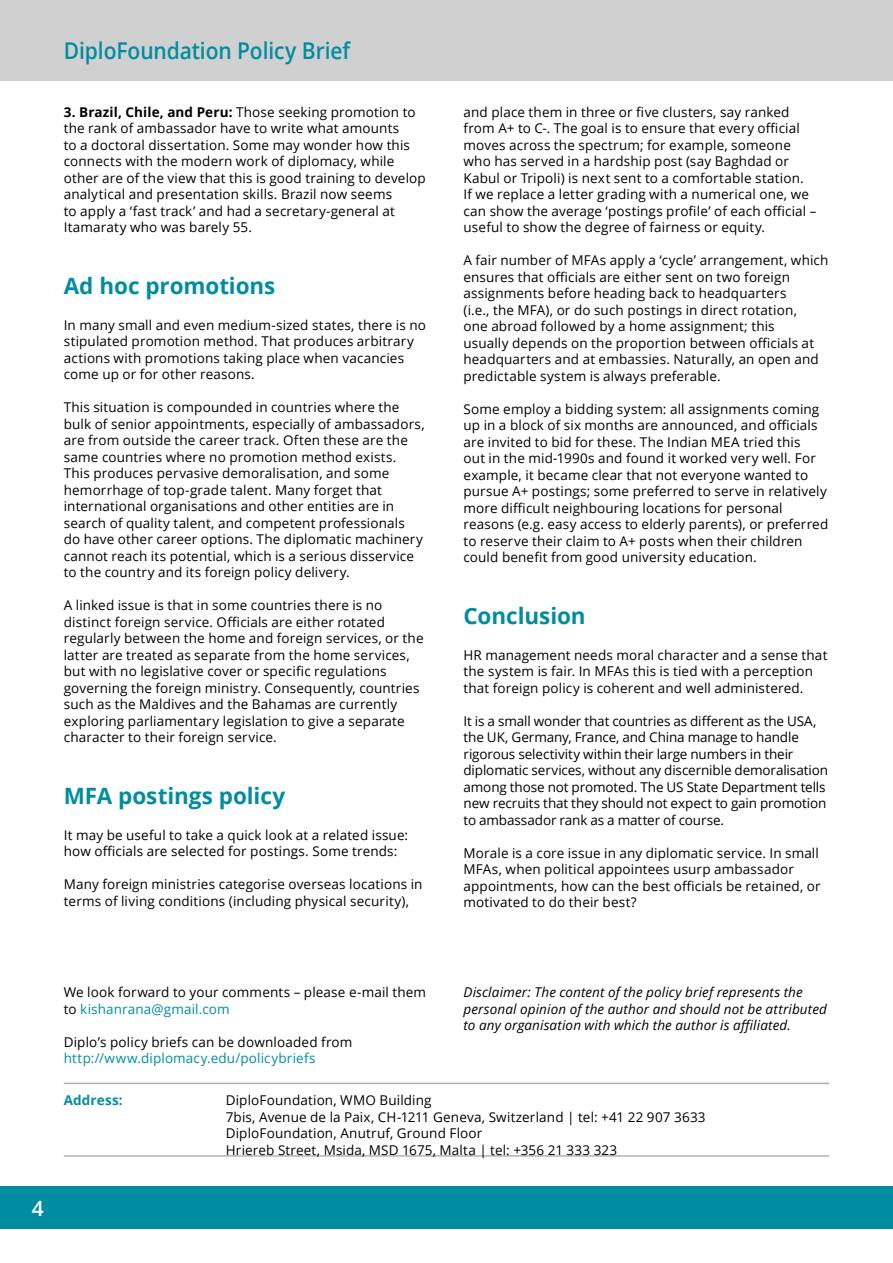
<style>
.page{position:relative;width:893px;height:1263px;background:#fff}
.page>*{position:absolute;margin:0;border:0;box-sizing:border-box;transform-origin:0 0}
.t1{font:600 23.1px "Open Sans";letter-spacing:-.005em;color:#008da1;scale:.91 1}
.t2{font:700 22.5px "Open Sans";letter-spacing:-.005em;color:#008da1}
.t3{font:600 21px "Open Sans";color:#fff}
.t4{font:13.5px/16.5px "Open Sans";letter-spacing:.01em;color:#000}
.t5{font:13.5px/16.5px "Open Sans";letter-spacing:-.01em;color:#000}
.t6{font:italic 13.5px/16.5px "Open Sans";letter-spacing:.01em;color:#000}
.t7{font:13.5px "Open Sans";letter-spacing:.01em;color:#008da1}
.t8{font:700 13.5px "Open Sans";letter-spacing:.015em;color:#008da1}
.s1{font-weight:700}
.s2{color:#008da1}
</style>
<div class="page">
<div style="left:0;top:0;width:893px;height:80px;background:#d0d0d0"></div>
<hr style="left:64px;top:1155px;width:765px;height:2px;background:#b3b2b2">
<div style="left:0;top:1186px;width:893px;height:43px;background:#008da1"></div>
<hr style="left:64px;top:1083px;width:765px;height:1px;background:#b3b2b2">
<h1 class="t1" style="left:64px;top:35px;width:316px">DiploFoundation Policy Brief</h1>
<p class="t4" style="left:64px;top:103px;width:364px"><span class="s1">3. Brazil, Chile, and Peru:</span> Those seeking promotion to the rank of ambassador have to write what amounts<br>to a doctoral dissertation. Some may wonder how this connects with the modern work of diplomacy, while other are of the view that this is good training to develop analytical and presentation skills. Brazil now seems<br>to apply a ‘fast track’ and had a secretary‑general at Itamaraty who was barely 55.</p>
<h2 class="t2" style="left:64px;top:270px;width:213px">Ad hoc promotions</h2>
<p class="t4" style="left:64px;top:316px;width:364px">In many small and even medium‑sized states, there is no stipulated promotion method. That produces arbitrary actions with promotions taking place when vacancies come up or for other reasons.</p>
<p class="t4" style="left:64px;top:399px;width:362px">This situation is compounded in countries where the bulk of senior appointments, especially of ambassadors, are from outside the career track. Often these are the same countries where no promotion method exists.<br>This produces pervasive demoralisation, and some hemorrhage of top‑grade talent. Many forget that international organisations and other entities are in search of quality talent, and competent professionals do have other career options. The diplomatic machinery cannot reach its potential, which is a serious disservice to the country and its foreign policy delivery.</p>
<p class="t4" style="left:64px;top:597px;width:361px">A linked issue is that in some countries there is no distinct foreign service. Officials are either rotated regularly between the home and foreign services, or the latter are treated as separate from the home services, but with no legislative cover or specific regulations governing the foreign ministry. Consequently, countries such as the Maldives and the Bahamas are currently exploring parliamentary legislation to give a separate character to their foreign service.</p>
<h2 class="t2" style="left:64px;top:780px;width:223px">MFA postings policy</h2>
<p class="t4" style="left:64px;top:826px;width:346px">It may be useful to take a quick look at a related issue: how officials are selected for postings. Some trends:</p>
<p class="t4" style="left:64px;top:876px;width:360px">Many foreign ministries categorise overseas locations in terms of living conditions (including physical security),</p>
<p class="t4" style="left:463px;top:103px;width:355px">and place them in three or five clusters, say ranked from A+ to C‑. The goal is to ensure that every official moves across the spectrum; for example, someone who has served in a hardship post (say Baghdad or Kabul or Tripoli) is next sent to a comfortable station.<br>If we replace a letter grading with a numerical one, we can show the average ‘postings profile’ of each official – useful to show the degree of fairness or equity.</p>
<p class="t4" style="left:463px;top:252px;width:366px">A fair number of MFAs apply a ‘cycle’ arrangement, which ensures that officials are either sent on two foreign assignments before heading back to headquarters<br>(i.e., the MFA), or do such postings in direct rotation,<br>one abroad followed by a home assignment; this<br>usually depends on the proportion between officials at headquarters and at embassies. Naturally, an open and predictable system is always preferable.</p>
<p class="t4" style="left:463px;top:400px;width:366px">Some employ a bidding system: all assignments coming up in a block of six months are announced, and officials are invited to bid for these. The Indian MEA tried this<br>out in the mid‑1990s and found it worked very well. For example, it became clear that not everyone wanted to pursue A+ postings; some preferred to serve in relatively more difficult neighbouring locations for personal reasons (e.g. easy access to elderly parents), or preferred to reserve their claim to A+ posts when their children could benefit from good university education.</p>
<h2 class="t2" style="left:463px;top:600px;width:124px">Conclusion</h2>
<p class="t4" style="left:463px;top:646px;width:365px">HR management needs moral character and a sense that the system is fair. In MFAs this is tied with a perception that foreign policy is coherent and well administered.</p>
<p class="t5" style="left:463px;top:712px;width:366px">It is a small wonder that countries as different as the USA, the UK, Germany, France, and China manage to handle rigorous selectivity within their large numbers in their diplomatic services, without any discernible demoralisation among those not promoted. The US State Department tells new recruits that they should not expect to gain promotion to ambassador rank as a matter of course.</p>
<p class="t4" style="left:463px;top:844px;width:359px">Morale is a core issue in any diplomatic service. In small MFAs, when political appointees usurp ambassador appointments, how can the best officials be retained, or motivated to do their best?</p>
<h3 class="t3" style="left:32px;top:1194px;width:13px">4</h3>
<p class="t4" style="left:64px;top:984px;width:364px">We look forward to your comments – please e‑mail them to <span class="s2">kishanrana@gmail.com</span></p>
<p class="t4" style="left:64px;top:1033px;width:290px">Diplo’s policy briefs can be downloaded from</p>
<p class="t7" style="left:64px;top:1049px;width:253px">http://www.diplomacy.edu/policybriefs</p>
<p class="t6" style="left:463px;top:984px;width:365px">Disclaimer: The content of the policy brief represents the personal opinion of the author and should not be attributed to any organisation with which the author is affiliated.</p>
<p class="t8" style="left:64px;top:1091px;width:61px">Address:</p>
<p class="t4" style="left:226px;top:1092px;width:481px">DiploFoundation, WMO Building<br>7bis, Avenue de la Paix, CH‑1211 Geneva, Switzerland | tel: +41 22 907 3633<br>DiploFoundation, Anutruf, Ground Floor<br>Hriereb Street, Msida, MSD 1675, Malta | tel: +356 21 333 323</p>
</div>
